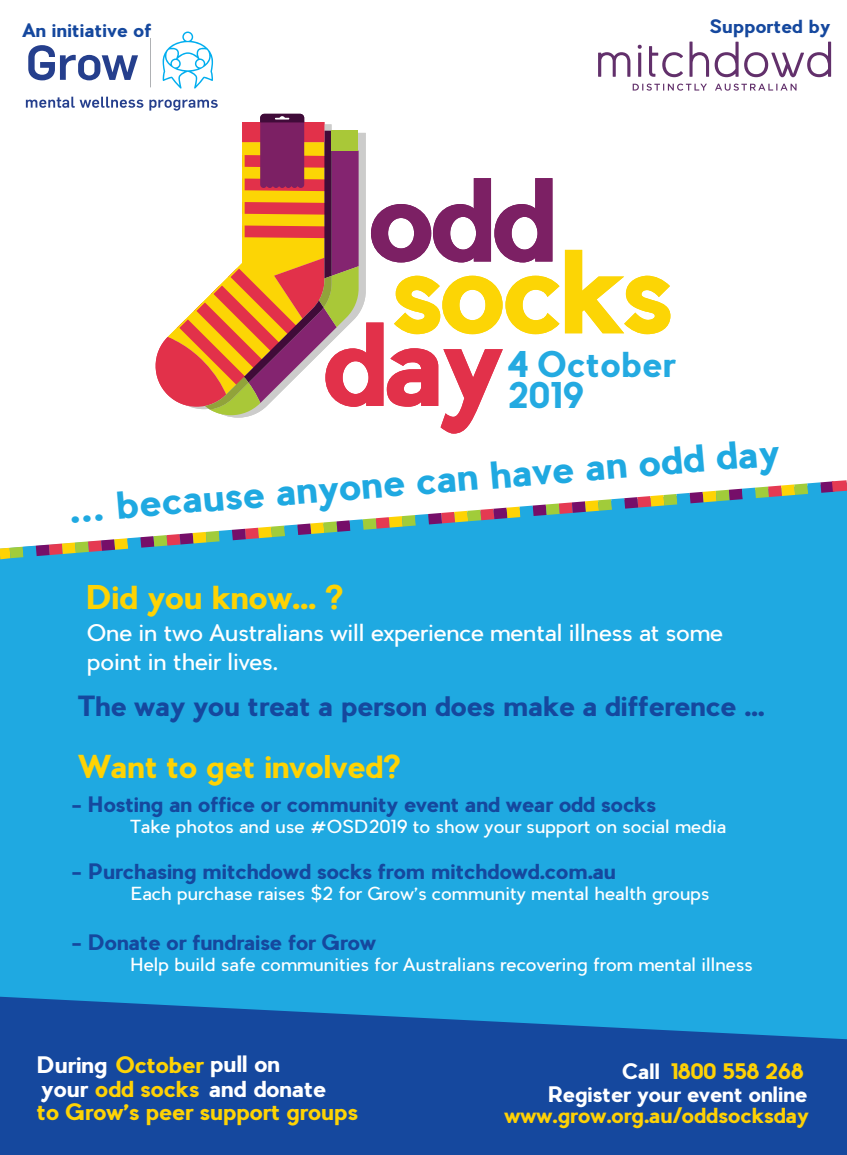
<style>
.page{position:relative;width:847px;height:1155px;background:#fff}
.page>*{position:absolute;margin:0;border:0;box-sizing:border-box;transform-origin:0 0}
.t1{font:700 37.5px "Pier Sans";color:#1fa9e1}
.t2{font:700 34.62px/31.1px "Pier Sans";color:#24aae1}
.t3{font:700 32px "Pier Sans";letter-spacing:-.02em;color:#fed304}
.t4{font:700 30.88px "Pier Sans";letter-spacing:-.02em;color:#fed304}
.t5{font:700 27.25px "Pier Sans";letter-spacing:-.02em;color:#15489e}
.t6{font:22.38px/29.1px "Pier Sans";letter-spacing:-.02em;color:#fff}
.t7{font:700 22.25px/23.6px "Pier Sans";letter-spacing:-.02em;color:#fed304}
.t8{font:700 22.25px "Pier Sans";letter-spacing:-.02em;color:#fff}
.t9{font:700 21px "Pier Sans";letter-spacing:-.02em;color:#fed105}
.t10{font:700 21px "Pier Sans";letter-spacing:-.02em;color:#fff}
.t11{font:700 20.88px "Pier Sans";letter-spacing:-.02em;color:#15489e}
.t12{font:700 18.25px "Pier Sans";letter-spacing:-.005em;color:#15489e}
.t13{font:17.62px "Pier Sans";letter-spacing:-.01em;color:#fff}
.s1{color:#fed304}
.s2{color:#fff}
.s3{color:#fed105}
</style>
<div class="page">
<div style="left:0;top:986px;width:846px;height:168px;background:#15489e"></div>
<div style="left:0;top:559px;width:846px;height:480px;background:#1fa9e1"></div>
<svg style="left:0;top:480px;width:846px;height:79px"></svg>
<svg style="left:162px;top:32px;width:51px;height:57px"></svg>
<hr style="left:150px;top:38px;width:1px;height:49px;background:#a4a6aa">
<svg style="left:28px;top:45px;width:110px;height:35px"></svg>
<svg style="left:26px;top:97px;width:117px;height:11px"></svg>
<svg style="left:149px;top:100px;width:521px;height:333px"></svg>
<svg style="left:598px;top:52px;width:32px;height:25px"></svg>
<svg style="left:637px;top:45px;width:4px;height:32px"></svg>
<svg style="left:649px;top:46px;width:33px;height:31px"></svg>
<svg style="left:689px;top:42px;width:19px;height:35px"></svg>
<svg style="left:714px;top:42px;width:116px;height:35px"></svg>
<svg style="left:632px;top:84px;width:164px;height:7px"></svg>
<p class="t12" style="left:23px;top:18px;width:130px">An initiative of</p>
<p class="t12" style="left:709px;top:14px;width:122px">Supported by</p>
<h2 class="t2" style="left:507px;top:348px;width:170px">4 October<br>2019</h2>
<h1 class="t1" style="left:68px;top:487px;width:714px;rotate:-5deg">... because anyone can have an odd day</h1>
<h3 class="t3" style="left:86px;top:577px;width:259px">Did you know... ?</h3>
<p class="t6" style="left:87px;top:618px;width:637px">One in two Australians will experience mental illness at some point in their lives.</p>
<h3 class="t5" style="left:79px;top:688px;width:687px">The way you treat a person does make a difference ...</h3>
<h3 class="t4" style="left:79px;top:747px;width:323px">Want to get involved?</h3>
<p class="t11" style="left:71px;top:791px;width:586px">- Hosting an office or community event and wear odd socks</p>
<p class="t13" style="left:131px;top:815px;width:597px">Take photos and use #OSD2019 to show your support on social media</p>
<p class="t11" style="left:71px;top:858px;width:546px">- Purchasing mitchdowd socks from mitchdowd.com.au</p>
<p class="t13" style="left:131px;top:882px;width:580px">Each purchase raises $2 for Grow’s community mental health groups</p>
<p class="t11" style="left:71px;top:929px;width:306px">- Donate or fundraise for Grow</p>
<p class="t13" style="left:131px;top:953px;width:623px">Help build safe communities for Australians recovering from mental illness</p>
<p class="t8" style="left:37px;top:1050px;width:245px">During <span class="s1">October</span> pull on</p>
<p class="t9" style="left:621px;top:1057px;width:183px"><span class="s2">Call</span> 1800 558 268</p>
<p class="t7" style="left:37px;top:1076px;width:323px"><span class="s2">your</span> <span class="s3">odd socks</span> <span class="s2">and donate<br></span>to Grow’s peer support groups</p>
<p class="t10" style="left:548px;top:1080px;width:261px">Register your event online</p>
<p class="t9" style="left:504px;top:1101px;width:306px">www.grow.org.au/oddsocksday</p>
</div>
